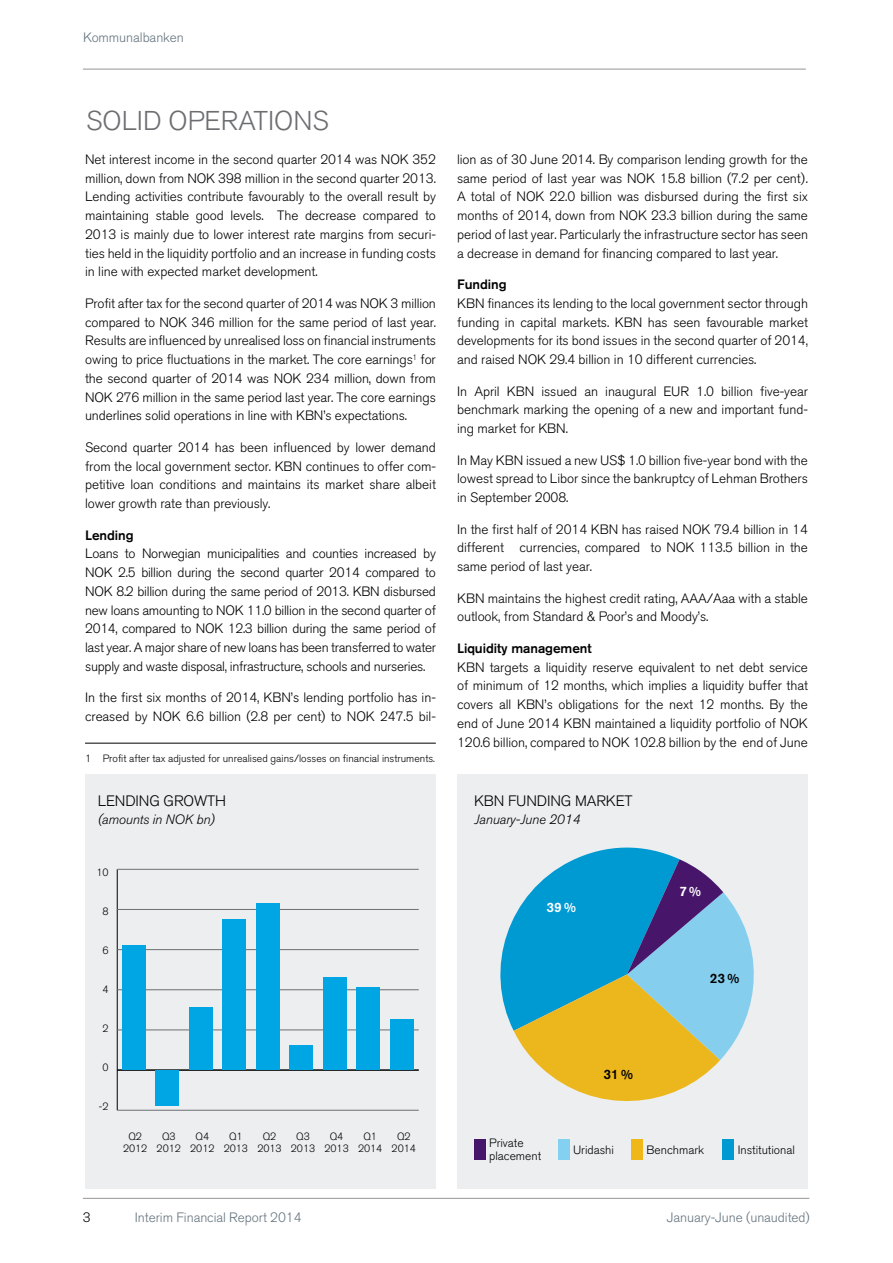
<style>
.page{position:relative;width:893px;height:1263px;background:#fff}
.page>*{position:absolute;margin:0;border:0;box-sizing:border-box;transform-origin:0 0}
.t1{font:300 27px "Akzidenz Grotesk BQ";color:#6d6e71}
.t2{font:300 15px "Akzidenz Grotesk BQ";letter-spacing:-.01em;color:#000}
.t3{font:300 13.5px/18.8px "Akzidenz Grotesk BQ";letter-spacing:-.005em;color:#000;text-align:justify}
.t4{font:300 13.5px "Akzidenz Grotesk BQ";letter-spacing:-.005em;color:#64747f}
.t5{font:500 13.5px "Akzidenz Grotesk BQ";letter-spacing:-.005em;color:#000}
.t6{font:italic 300 13.5px "Akzidenz Grotesk BQ";letter-spacing:-.005em;color:#000}
.t7{font:500 13.5px "Akzidenz Grotesk BQ";color:#fff}
.t8{font:300 12px/13.5px "Akzidenz Grotesk BQ";color:#000}
.t9{font:300 10.5px/12px "Akzidenz Grotesk BQ";color:#000;text-align:center}
</style>
<div class="page">
<hr style="left:83px;top:69px;width:723px;height:1px;background:#939598">
<hr style="left:83px;top:1198px;width:726px;height:1px;background:#939598">
<hr style="left:85px;top:743px;width:351px;height:1px;background:#000">
<div style="left:85px;top:774px;width:351px;height:414px;background:#eceeef"></div>
<div style="left:457px;top:774px;width:351px;height:414px;background:#eceeef"></div>
<svg style="left:500px;top:847px;width:254px;height:255px"></svg>
<hr style="left:117px;top:869px;width:1px;height:241px;background:#000">
<hr style="left:117px;top:1110px;width:302px;height:1px;background:#6d6e71">
<hr style="left:117px;top:1070px;width:302px;height:1px;background:#000">
<hr style="left:117px;top:1030px;width:302px;height:1px;background:#6d6e71">
<hr style="left:117px;top:989px;width:302px;height:1px;background:#6d6e71">
<hr style="left:117px;top:949px;width:302px;height:1px;background:#6d6e71">
<hr style="left:117px;top:909px;width:302px;height:1px;background:#6d6e71">
<hr style="left:117px;top:869px;width:302px;height:1px;background:#6d6e71">
<div style="left:390px;top:1019px;width:24px;height:51px;background:#00a5e3"></div>
<div style="left:357px;top:987px;width:23px;height:83px;background:#00a5e3"></div>
<div style="left:323px;top:977px;width:24px;height:93px;background:#00a5e3"></div>
<div style="left:290px;top:1045px;width:23px;height:25px;background:#00a5e3"></div>
<div style="left:256px;top:903px;width:24px;height:167px;background:#00a5e3"></div>
<div style="left:223px;top:919px;width:23px;height:151px;background:#00a5e3"></div>
<div style="left:189px;top:1007px;width:24px;height:63px;background:#00a5e3"></div>
<div style="left:156px;top:1070px;width:23px;height:36px;background:#00a5e3"></div>
<div style="left:122px;top:945px;width:24px;height:125px;background:#00a5e3"></div>
<div style="left:631px;top:1140px;width:12px;height:20px;background:#efb818"></div>
<div style="left:722px;top:1140px;width:12px;height:20px;background:#009ad3"></div>
<div style="left:559px;top:1140px;width:11px;height:20px;background:#84d0f0"></div>
<div style="left:474px;top:1139px;width:11px;height:21px;background:#46166b"></div>
<p class="t4" style="left:83px;top:30px;width:102px">Kommunalbanken</p>
<h1 class="t1" style="left:86px;top:105px;width:244px">SOLID OPERATIONS</h1>
<p class="t3" style="left:85px;top:150px;width:352px">Net interest income in the second quarter 2014 was NOK 352 million, down from NOK 398 million in the second quarter 2013.<br>Lending activities contribute favourably to the overall result by maintaining stable good levels. The decrease compared to 2013 is mainly due to lower interest rate margins from securi&shy;ties held in the liquidity portfolio and an increase in funding costs in line with expected market development.</p>
<p class="t3" style="left:85px;top:294px;width:353px">Profit after tax for the second quarter of 2014 was NOK 3 million compared to NOK 346 million for the same period of last year.<br>Results are influenced by unrealised loss on financial instruments owing to price fluctuations in the market. The core earnings<sup>1</sup> for the second quarter of 2014 was NOK 234 million, down from NOK 276 million in the same period last year. The core earnings underlines solid operations in line with KBN’s expectations.</p>
<p class="t3" style="left:85px;top:438px;width:352px">Second quarter 2014 has been influenced by lower demand from the local government sector. KBN continues to offer com&shy;petitive loan conditions and maintains its market share albeit lower growth rate than previously.</p>
<p class="t5" style="left:85px;top:527px;width:50px">Lending</p>
<p class="t3" style="left:85px;top:545px;width:352px">Loans to Norwegian municipalities and counties increased by NOK 2.5 billion during the second quarter 2014 compared to NOK 8.2 billion during the same period of 2013. KBN disbursed new loans amounting to NOK 11.0 billion in the second quarter of 2014, compared to NOK 12.3 billion during the same period of last year. A major share of new loans has been transferred to water supply and waste disposal, infrastructure, schools and nurseries.</p>
<p class="t3" style="left:85px;top:689px;width:352px">In the first six months of 2014, KBN’s lending portfolio has in&shy;creased by NOK 6.6 billion (2.8 per cent) to NOK 247.5 bil-</p>
<p class="t9" style="left:85px;top:752px;width:351px">1 Profit after tax adjusted for unrealised gains/losses on financial instruments.</p>
<p class="t2" style="left:98px;top:792px;width:130px">LENDING GROWTH</p>
<p class="t6" style="left:98px;top:812px;width:118px">(amounts in NOK bn)</p>
<p class="t9" style="left:96px;top:866px;width:14px">10</p>
<p class="t9" style="left:103px;top:905px;width:8px">8</p>
<p class="t9" style="left:103px;top:944px;width:8px">6</p>
<p class="t9" style="left:103px;top:983px;width:8px">4</p>
<p class="t9" style="left:103px;top:1022px;width:8px">2</p>
<p class="t9" style="left:103px;top:1061px;width:8px">0</p>
<p class="t9" style="left:99px;top:1100px;width:11px">-2</p>
<p class="t9" style="left:123px;top:1130px;width:26px">Q2<br>2012</p>
<p class="t9" style="left:157px;top:1130px;width:26px">Q3<br>2012</p>
<p class="t9" style="left:190px;top:1130px;width:26px">Q4<br>2012</p>
<p class="t9" style="left:224px;top:1130px;width:26px">Q1<br>2013</p>
<p class="t9" style="left:257px;top:1130px;width:26px">Q2<br>2013</p>
<p class="t9" style="left:291px;top:1130px;width:26px">Q3<br>2013</p>
<p class="t9" style="left:324px;top:1130px;width:26px">Q4<br>2013</p>
<p class="t9" style="left:358px;top:1130px;width:26px">Q1<br>2014</p>
<p class="t9" style="left:392px;top:1130px;width:26px">Q2<br>2014</p>
<p class="t3" style="left:457px;top:150px;width:352px">lion as of 30 June 2014. By comparison lending growth for the same period of last year was NOK 15.8 billion (7.2 per cent).<br>A total of NOK 22.0 billion was disbursed during the first six months of 2014, down from NOK 23.3 billion during the same period of last year. Particularly the infrastructure sector has seen a decrease in demand for financing compared to last year.</p>
<p class="t5" style="left:457px;top:276px;width:51px">Funding</p>
<p class="t3" style="left:457px;top:294px;width:352px">KBN finances its lending to the local government sector through funding in capital markets. KBN has seen favourable market developments for its bond issues in the second quarter of 2014, and raised NOK 29.4 billion in 10 different currencies.</p>
<p class="t3" style="left:457px;top:382px;width:352px">In April KBN issued an inaugural EUR 1.0 billion five-year benchmark marking the opening of a new and important fund&shy;ing market for KBN.</p>
<p class="t3" style="left:457px;top:451px;width:352px">In May KBN issued a new US$ 1.0 billion five-year bond with the lowest spread to Libor since the bankruptcy of Lehman Brothers in September 2008.</p>
<p class="t3" style="left:457px;top:520px;width:352px">In the first half of 2014 KBN has raised NOK 79.4 billion in 14 different currencies, compared to NOK 113.5 billion in the same period of last year.</p>
<p class="t3" style="left:457px;top:589px;width:352px">KBN maintains the highest credit rating, AAA/Aaa with a stable outlook, from Standard &amp; Poor’s and Moody’s.</p>
<p class="t5" style="left:457px;top:640px;width:136px">Liquidity management</p>
<p class="t3" style="left:457px;top:658px;width:352px">KBN targets a liquidity reserve equivalent to net debt service of minimum of 12 months, which implies a liquidity buffer that covers all KBN’s obligations for the next 12 months. By the end of June 2014 KBN maintained a liquidity portfolio of NOK 120.6 billion, compared to NOK 102.8 billion by the end of June</p>
<p class="t2" style="left:474px;top:792px;width:160px">KBN FUNDING MARKET</p>
<p class="t6" style="left:474px;top:812px;width:108px">January-June 2014</p>
<p class="t7" style="left:547px;top:899px;width:31px">39%</p>
<p class="t5" style="left:604px;top:1066px;width:31px">31%</p>
<p class="t7" style="left:679px;top:883px;width:23px">7%</p>
<p class="t5" style="left:710px;top:970px;width:31px">23%</p>
<p class="t8" style="left:489px;top:1136px;width:54px">Private placement</p>
<p class="t8" style="left:573px;top:1144px;width:43px">Uridashi</p>
<p class="t8" style="left:647px;top:1144px;width:59px">Benchmark</p>
<p class="t8" style="left:738px;top:1144px;width:59px">Institutional</p>
<p class="t3" style="left:83px;top:1208px;width:9px">3</p>
<p class="t4" style="left:135px;top:1210px;width:168px">Interim Financial Report 2014</p>
<p class="t4" style="left:667px;top:1210px;width:144px">January-June (unaudited)</p>
</div>
